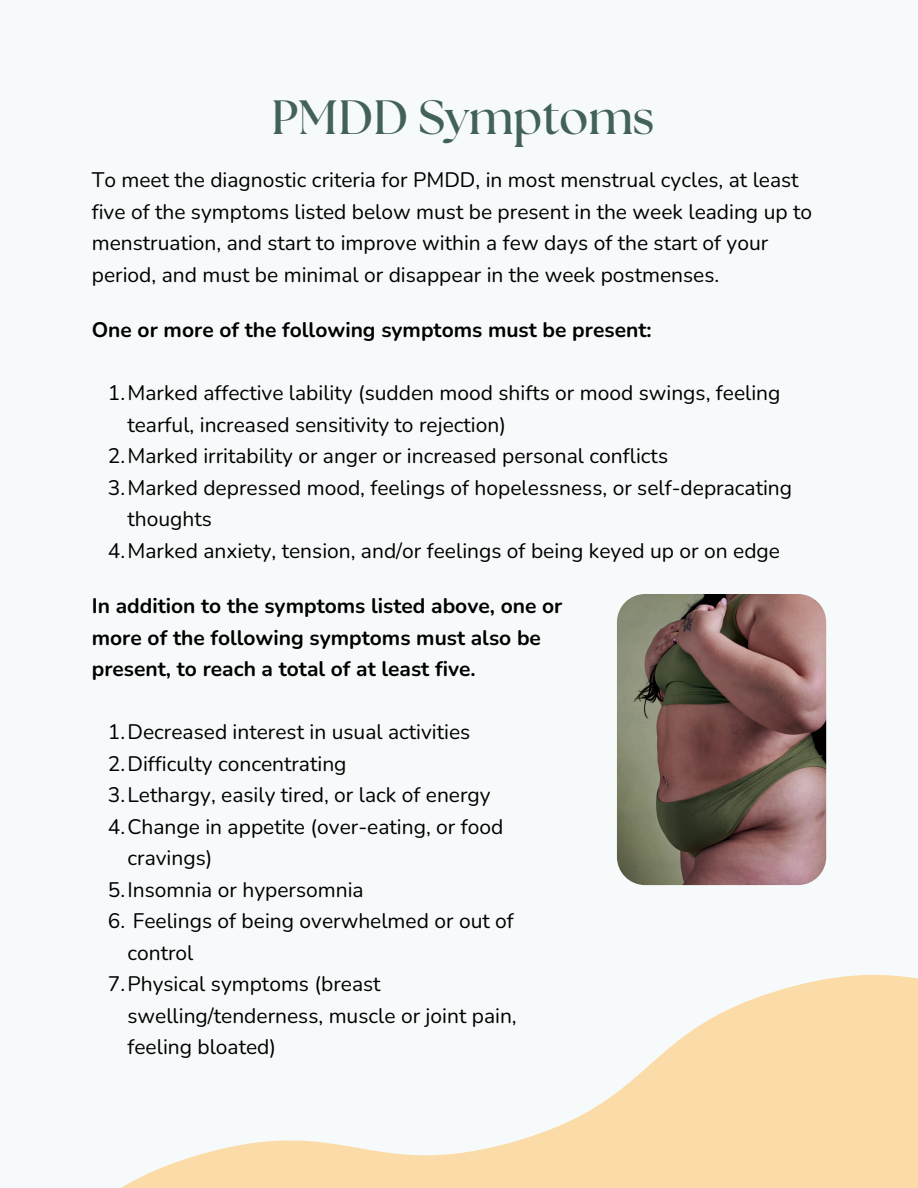
<style>
.page{position:relative;width:918px;height:1188px;background:#f7fafa}
.page>*{position:absolute;margin:0;border:0;box-sizing:border-box;transform-origin:0 0}
.t1{font:700 48px "The Seasons";color:#42615b}
.t2{font:21px/31.5px "Nunito";color:#000}
.t3{font:700 21px/31.5px "Nunito";color:#000}
</style>
<div class="page">
<img style="left:617px;top:594px;width:209px;height:291px;border-radius:28px">
<svg style="left:121px;top:823px;width:797px;height:365px"></svg>
<h1 class="t1" style="left:272px;top:96px;width:384px">PMDD Symptoms</h1>
<p class="t2" style="left:92px;top:164px;width:722px">To meet the diagnostic criteria for PMDD, in most menstrual cycles, at least five of the symptoms listed below must be present in the week leading up to menstruation, and start to improve within a few days of the start of your period, and must be minimal or disappear in the week postmenses.</p>
<h2 class="t3" style="left:92px;top:314px;width:561px">One or more of the following symptoms must be present:</h2>
<p class="t2" style="left:127px;top:377px;width:655px;text-indent:-19px">1.Marked affective lability (sudden mood shifts or mood swings, feeling tearful, increased sensitivity to rejection)</p>
<p class="t2" style="left:108px;top:440px;width:562px">2.Marked irritability or anger or increased personal conflicts</p>
<p class="t2" style="left:127px;top:472px;width:666px;text-indent:-19px">3.Marked depressed mood, feelings of hopelessness, or self-depracating thoughts</p>
<p class="t2" style="left:108px;top:535px;width:674px">4.Marked anxiety, tension, and/or feelings of being keyed up or on edge</p>
<h2 class="t3" style="left:92px;top:591px;width:472px">In addition to the symptoms listed above, one or more of the following symptoms must also be present, to reach a total of at least five.</h2>
<p class="t2" style="left:108px;top:717px;width:364px">1.Decreased interest in usual activities</p>
<p class="t2" style="left:108px;top:748px;width:240px">2.Difficulty concentrating</p>
<p class="t2" style="left:108px;top:780px;width:384px">3.Lethargy, easily tired, or lack of energy</p>
<p class="t2" style="left:127px;top:811px;width:377px;text-indent:-19px">4.Change in appetite (over-eating, or food cravings)</p>
<p class="t2" style="left:108px;top:874px;width:257px">5.Insomnia or hypersomnia</p>
<p class="t2" style="left:127px;top:906px;width:388px;text-indent:-19px">6. Feelings of being overwhelmed or out of control</p>
<p class="t2" style="left:127px;top:969px;width:391px;text-indent:-19px">7.Physical symptoms (breast swelling/tenderness, muscle or joint pain, feeling bloated)</p>
</div>
